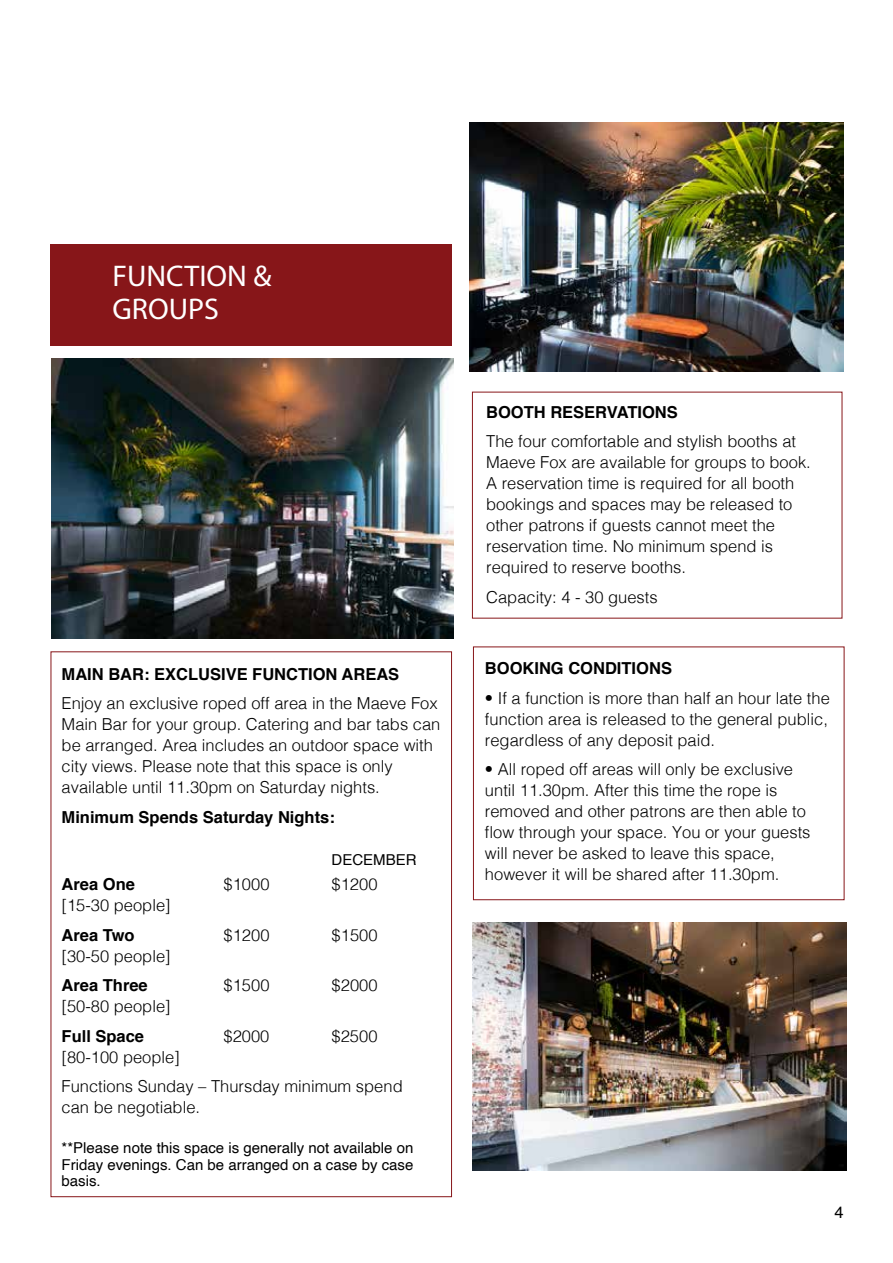
<style>
.page{position:relative;width:893px;height:1263px;background:#fff}
.page>*{position:absolute;margin:0;border:0;box-sizing:border-box;transform-origin:0 0}
.t1{font:30px/33px "Myriad Pro";color:#fff}
.t2{font:300 16.5px/21px "Helvetica";color:#000}
.t3{font:700 16.5px "Helvetica";color:#000}
.t4{font:16.5px "Helvetica";color:#000}
.t5{font:15px/16.5px "Helvetica";color:#000;text-align:justify}
</style>
<div class="page">
<div style="left:50px;top:244px;width:402px;height:102px;background:#871619"></div>
<div style="left:473px;top:646px;width:371px;height:254px;border:1px solid #871619"></div>
<img style="left:51px;top:359px;width:403px;height:280px">
<img style="left:470px;top:122px;width:373px;height:250px">
<img style="left:472px;top:922px;width:374px;height:248px">
<h1 class="t1" style="left:112px;top:259px;width:161px">FUNCTION &amp;<br>GROUPS</h1>
<p class="t3" style="left:62px;top:661px;width:339px">MAIN BAR: EXCLUSIVE FUNCTION AREAS</p>
<p class="t2" style="left:62px;top:692px;width:380px">Enjoy an exclusive roped off area in the Maeve Fox Main Bar for your group. Catering and bar tabs can be arranged. Area includes an outdoor space with city views. Please note that this space is only available until 11.30pm on Saturday nights.</p>
<p class="t3" style="left:62px;top:804px;width:275px">Minimum Spends Saturday Nights:</p>
<p class="t5" style="left:332px;top:852px;width:87px">DECEMBER</p>
<p class="t3" style="left:62px;top:871px;width:75px">Area One</p>
<p class="t2" style="left:224px;top:872px;width:47px">$1000</p>
<p class="t2" style="left:332px;top:872px;width:47px">$1200</p>
<p class="t2" style="left:62px;top:893px;width:111px">[15-30 people]</p>
<p class="t3" style="left:62px;top:921px;width:75px">Area Two</p>
<p class="t2" style="left:224px;top:923px;width:47px">$1200</p>
<p class="t2" style="left:332px;top:923px;width:47px">$1500</p>
<p class="t2" style="left:62px;top:944px;width:111px">[30-50 people]</p>
<p class="t3" style="left:62px;top:972px;width:88px">Area Three</p>
<p class="t2" style="left:224px;top:973px;width:47px">$1500</p>
<p class="t2" style="left:332px;top:973px;width:47px">$2000</p>
<p class="t2" style="left:62px;top:994px;width:111px">[50-80 people]</p>
<p class="t3" style="left:62px;top:1022px;width:84px">Full Space</p>
<p class="t2" style="left:224px;top:1024px;width:47px">$2000</p>
<p class="t2" style="left:332px;top:1024px;width:47px">$2500</p>
<p class="t2" style="left:62px;top:1041px;width:343px;line-height:29.5px">[80-100 people]<br>Functions Sunday – Thursday minimum spend</p>
<p class="t2" style="left:62px;top:1096px;width:140px">can be negotiable.</p>
<p class="t5" style="left:62px;top:1140px;width:353px">**Please note this space is generally not available on Friday evenings. Can be arranged on a case by case basis.</p>
<p class="t3" style="left:486px;top:398px;width:193px">BOOTH RESERVATIONS</p>
<p class="t2" style="left:486px;top:430px;width:326px">The four comfortable and stylish booths at Maeve Fox are available for groups to book.<br>A reservation time is required for all booth bookings and spaces may be released to other patrons if guests cannot meet the reservation time. No minimum spend is required to reserve booths.</p>
<p class="t2" style="left:486px;top:585px;width:173px">Capacity: 4 - 30 guests</p>
<p class="t3" style="left:485px;top:655px;width:189px">BOOKING CONDITIONS</p>
<p class="t2" style="left:485px;top:686px;width:346px;text-align:justify">• If a function is more than half an hour late the function area is released to the general public, regardless of any deposit paid.</p>
<p class="t2" style="left:485px;top:757px;width:327px">• All roped off areas will only be exclusive until 11.30pm. After this time the rope is removed and other patrons are then able to flow through your space. You or your guests will never be asked to leave this space, however it will be shared after 11.30pm.</p>
<p class="t4" style="left:834px;top:1199px;width:11px">4</p>
</div>
